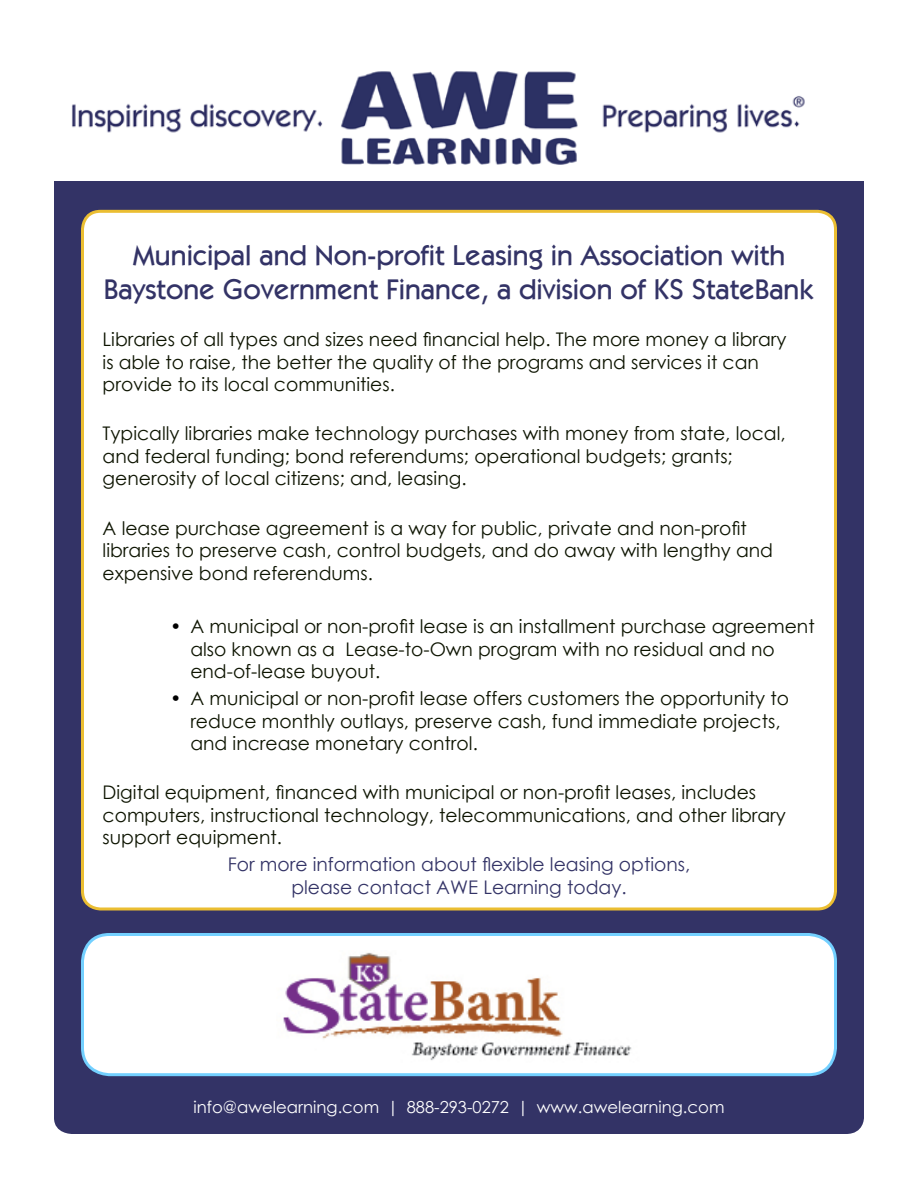
<style>
.page{position:relative;width:918px;height:1188px;background:#fff}
.page>*{position:absolute;margin:0;border:0;box-sizing:border-box;transform-origin:0 0}
.t1{font:500 28.5px/34.2px "Karat";color:#336;text-align:center}
.t2{font:18.75px/22.5px "Century Gothic";color:#0d1400}
.t3{font:18.75px/22.5px "Century Gothic";color:#336;text-align:center}
.t4{font:16.5px "Century Gothic";color:#fff}
.s1{color:#000}
</style>
<div class="page">
<div style="left:54px;top:181px;width:810px;height:953px;background:#336"></div>
<div style="left:82px;top:934px;width:754px;height:141px;background:#fff;border-radius:27px"></div>
<div style="left:81px;top:933px;width:756px;height:143px;border:3px solid #73d0ff;border-radius:27px"></div>
<div style="left:82px;top:211px;width:754px;height:698px;background:#fff;border-radius:18px"></div>
<div style="left:81px;top:210px;width:756px;height:701px;border:3px solid #ebbe32;border-radius:18px"></div>
<img style="left:72px;top:71px;width:733px;height:94px">
<img style="left:283px;top:952px;width:349px;height:108px">
<h1 class="t1" style="left:104px;top:238px;width:711px">Municipal and Non-profit Leasing in Association with<br>Baystone Government Finance, a division of KS StateBank</h1>
<p class="t2" style="left:103px;top:328px;width:686px">Libraries of all types and sizes need financial help. The more money a library is able to raise, the better the quality of the programs and services it can provide to its local communities.</p>
<p class="t2" style="left:103px;top:422px;width:685px">Typically libraries make technology purchases with money from state, local, and federal funding; bond referendums; operational budgets; grants; generosity of local citizens; and, leasing.</p>
<p class="t2" style="left:103px;top:516px;width:672px">A lease purchase agreement is a way for public, private and non-profit libraries to preserve cash, control budgets, and do away with lengthy and expensive bond referendums.</p>
<p class="t2" style="left:190px;top:615px;width:626px;text-indent:-20px"><span class="s1">•</span> A municipal or non-profit lease is an installment purchase agreement also known as a Lease-to-Own program with no residual and no end-of-lease buyout.</p>
<p class="t2" style="left:190px;top:687px;width:600px;text-indent:-20px"><span class="s1">•</span> A municipal or non-profit lease offers customers the opportunity to reduce monthly outlays, preserve cash, fund immediate projects, and increase monetary control.</p>
<p class="t2" style="left:103px;top:781px;width:685px">Digital equipment, financed with municipal or non-profit leases, includes computers, instructional technology, telecommunications, and other library support equipment.</p>
<p class="t3" style="left:228px;top:853px;width:464px">For more information about flexible leasing options, please contact AWE Learning today.</p>
<p class="t4" style="left:194px;top:1096px;width:532px">info@awelearning.com | 888-293-0272 | www.awelearning.com</p>
</div>
